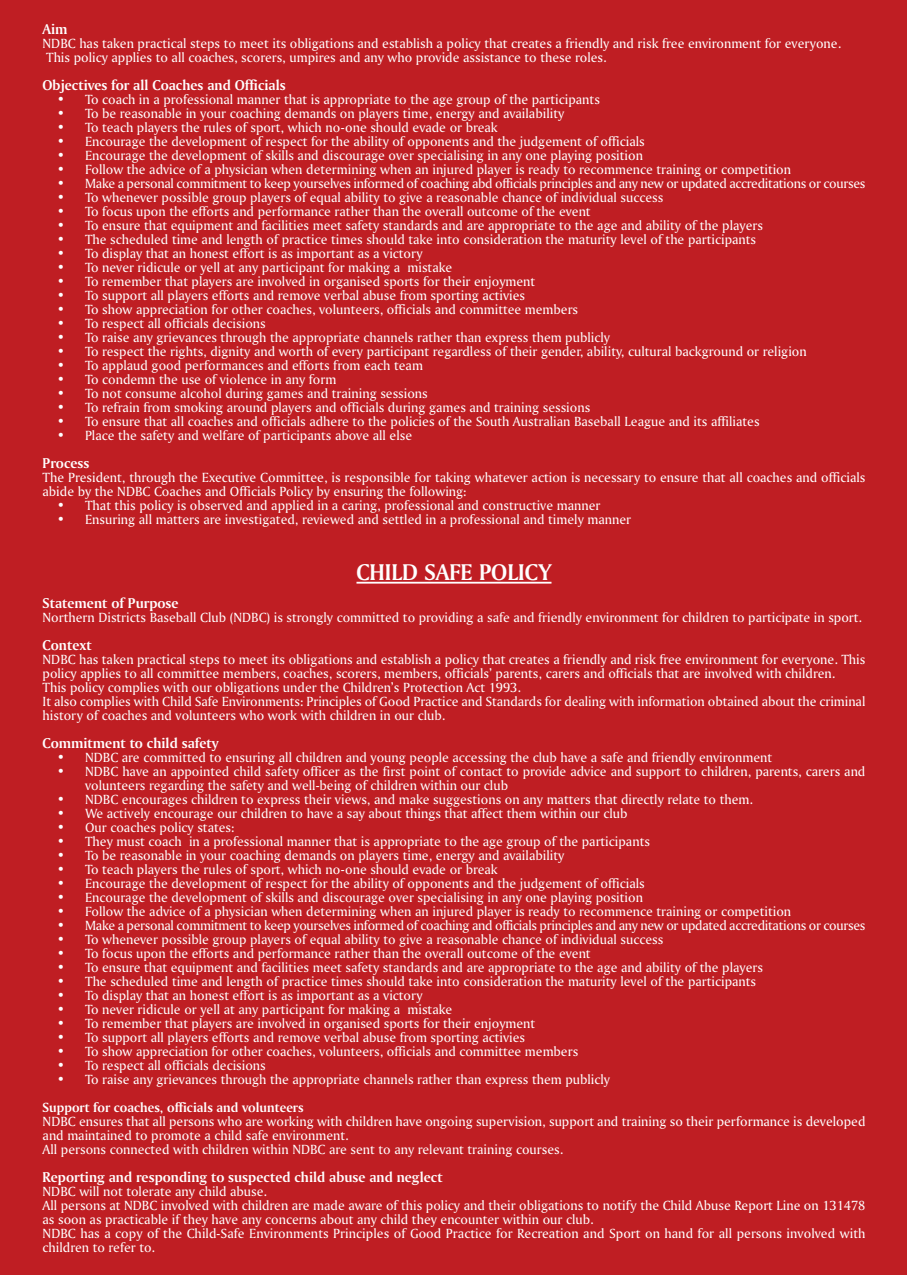
<style>
.page{position:relative;width:908px;height:1276px;background:#fff}
.page>*{position:absolute;margin:0;border:0;box-sizing:border-box;transform-origin:0 0}
.t1{font:24px "Amerigo BT Bold A";color:#fff}
.t2{font:15px "Amerigo BT Bold A";color:#fff}
.t3{font:14px/14px "Amerigo BT Roman A";color:#fff}
.t4{font:14px "Amerigo BT Roman A";letter-spacing:-.02em;color:#fff}
.t5{font:14px "Amerigo BT Bold A";color:#fff}
</style>
<div class="page">
<div style="left:0;top:0;width:906px;height:1274px;background:#bf1e23"></div>
<hr style="left:356px;top:582px;width:195px;height:1px;background:#fff">
<p class="t2" style="left:43px;top:20px;width:26px">Aim</p>
<p class="t3" style="left:43px;top:36px;width:799px">NDBC has taken practical steps to meet its obligations and establish a policy that creates a friendly and risk free environment for everyone.<br>This policy applies to all coaches, scorers, umpires and any who provide assistance to these roles.</p>
<p class="t2" style="left:43px;top:76px;width:245px">Objectives for all Coaches and Officials</p>
<p class="t3" style="left:57px;top:92px;width:544px">• To coach in a professional manner that is appropriate to the age group of the participants</p>
<p class="t3" style="left:57px;top:106px;width:509px">• To be reasonable in your coaching demands on players time, energy and availability</p>
<p class="t3" style="left:57px;top:120px;width:442px">• To teach players the rules of sport, which no-one should evade or break</p>
<p class="t3" style="left:57px;top:134px;width:589px">• Encourage the development of respect for the ability of opponents and the judgement of officials</p>
<p class="t3" style="left:57px;top:148px;width:587px">• Encourage the development of skills and discourage over specialising in any one playing position</p>
<p class="t3" style="left:57px;top:162px;width:735px">• Follow the advice of a physician when determining when an injured player is ready to recommence training or competition</p>
<p class="t4" style="left:57px;top:175px;width:809px">• Make a personal commitment to keep yourselves informed of coaching abd officials principles and any new or updated accreditations or courses</p>
<p class="t3" style="left:57px;top:190px;width:607px">• To whenever possible group players of equal ability to give a reasonable chance of individual success</p>
<p class="t3" style="left:57px;top:204px;width:535px">• To focus upon the efforts and performance rather than the overall outcome of the event</p>
<p class="t3" style="left:57px;top:218px;width:707px">• To ensure that equipment and facilities meet safety standards and are appropriate to the age and ability of the players</p>
<p class="t3" style="left:57px;top:232px;width:700px">• The scheduled time and length of practice times should take into consideration the maturity level of the participants</p>
<p class="t3" style="left:57px;top:246px;width:367px">• To display that an honest effort is as important as a victory</p>
<p class="t3" style="left:57px;top:260px;width:397px">• To never ridicule or yell at any participant for making a mistake</p>
<p class="t3" style="left:57px;top:274px;width:480px">• To remember that players are involved in organised sports for their enjoyment</p>
<p class="t3" style="left:57px;top:288px;width:469px">• To support all players efforts and remove verbal abuse from sporting activies</p>
<p class="t3" style="left:57px;top:302px;width:522px">• To show appreciation for other coaches, volunteers, officials and committee members</p>
<p class="t3" style="left:57px;top:316px;width:210px">• To respect all officials decisions</p>
<p class="t3" style="left:57px;top:330px;width:554px">• To raise any grievances through the appropriate channels rather than express them publicly</p>
<p class="t3" style="left:57px;top:344px;width:751px">• To respect the rights, dignity and worth of every participant regardless of their gender, ability, cultural background or religion</p>
<p class="t3" style="left:57px;top:358px;width:367px">• To applaud good performances and efforts from each team</p>
<p class="t3" style="left:57px;top:372px;width:281px">• To condemn the use of violence in any form</p>
<p class="t3" style="left:57px;top:386px;width:372px">• To not consume alcohol during games and training sessions</p>
<p class="t3" style="left:57px;top:400px;width:534px">• To refrain from smoking around players and officials during games and training sessions</p>
<p class="t3" style="left:57px;top:414px;width:704px">• To ensure that all coaches and officials adhere to the policies of the South Australian Baseball League and its affiliates</p>
<p class="t3" style="left:57px;top:428px;width:357px">• Place the safety and welfare of participants above all else</p>
<p class="t2" style="left:43px;top:454px;width:48px">Process</p>
<p class="t3" style="left:43px;top:470px;width:824px">The President, through the Executive Committee, is responsible for taking whatever action is necessary to ensure that all coaches and officials abide by the NDBC Coaches and Officials Policy by ensuring the following:</p>
<p class="t3" style="left:57px;top:498px;width:545px">• That this policy is observed and applied in a caring, professional and constructive manner</p>
<p class="t3" style="left:57px;top:512px;width:575px">• Ensuring all matters are investigated, reviewed and settled in a professional and timely manner</p>
<h1 class="t1" style="left:356px;top:558px;width:196px">CHILD SAFE POLICY</h1>
<p class="t2" style="left:43px;top:594px;width:137px">Statement of Purpose</p>
<p class="t3" style="left:43px;top:610px;width:820px">Northern Districts Baseball Club (NDBC) is strongly committed to providing a safe and friendly environment for children to participate in sport.</p>
<p class="t2" style="left:43px;top:636px;width:51px">Context</p>
<p class="t3" style="left:43px;top:652px;width:824px">NDBC has taken practical steps to meet its obligations and establish a policy that creates a friendly and risk free environment for everyone. This policy applies to all committee members, coaches, scorers, members, officials’ parents, carers and officials that are involved with children.<br>This policy complies with our obligations under the Children’s Protection Act 1993.<br>It also complies with Child Safe Environments: Principles of Good Practice and Standards for dealing with information obtained about the criminal history of coaches and volunteers who work with children in our club.</p>
<p class="t2" style="left:43px;top:734px;width:177px">Commitment to child safety</p>
<p class="t3" style="left:57px;top:750px;width:716px">• NDBC are committed to ensuring all children and young people accessing the club have a safe and friendly environment</p>
<p class="t3" style="left:85px;top:764px;width:781px;text-indent:-28px">• NDBC have an appointed child safety officer as the first point of contact to provide advice and support to children, parents, carers and volunteers regarding the safety and well-being of children within our club</p>
<p class="t3" style="left:57px;top:792px;width:697px">• NDBC encourages children to express their views, and make suggestions on any matters that directly relate to them.</p>
<p class="t3" style="left:57px;top:806px;width:572px">• We actively encourage our children to have a say about things that affect them within our club</p>
<p class="t3" style="left:57px;top:820px;width:179px">• Our coaches policy states:</p>
<p class="t3" style="left:57px;top:834px;width:594px">• They must coach in a professional manner that is appropriate to the age group of the participants</p>
<p class="t3" style="left:57px;top:848px;width:509px">• To be reasonable in your coaching demands on players time, energy and availability</p>
<p class="t3" style="left:57px;top:862px;width:442px">• To teach players the rules of sport, which no-one should evade or break</p>
<p class="t3" style="left:57px;top:876px;width:589px">• Encourage the development of respect for the ability of opponents and the judgement of officials</p>
<p class="t3" style="left:57px;top:890px;width:587px">• Encourage the development of skills and discourage over specialising in any one playing position</p>
<p class="t3" style="left:57px;top:904px;width:735px">• Follow the advice of a physician when determining when an injured player is ready to recommence training or competition</p>
<p class="t4" style="left:57px;top:917px;width:809px">• Make a personal commitment to keep yourselves informed of coaching and officials principles and any new or updated accreditations or courses</p>
<p class="t3" style="left:57px;top:932px;width:607px">• To whenever possible group players of equal ability to give a reasonable chance of individual success</p>
<p class="t3" style="left:57px;top:946px;width:535px">• To focus upon the efforts and performance rather than the overall outcome of the event</p>
<p class="t3" style="left:57px;top:960px;width:707px">• To ensure that equipment and facilities meet safety standards and are appropriate to the age and ability of the players</p>
<p class="t3" style="left:57px;top:974px;width:700px">• The scheduled time and length of practice times should take into consideration the maturity level of the participants</p>
<p class="t3" style="left:57px;top:988px;width:367px">• To display that an honest effort is as important as a victory</p>
<p class="t3" style="left:57px;top:1002px;width:397px">• To never ridicule or yell at any participant for making a mistake</p>
<p class="t3" style="left:57px;top:1016px;width:480px">• To remember that players are involved in organised sports for their enjoyment</p>
<p class="t3" style="left:57px;top:1030px;width:469px">• To support all players efforts and remove verbal abuse from sporting activies</p>
<p class="t3" style="left:57px;top:1044px;width:522px">• To show appreciation for other coaches, volunteers, officials and committee members</p>
<p class="t3" style="left:57px;top:1058px;width:210px">• To respect all officials decisions</p>
<p class="t3" style="left:57px;top:1072px;width:554px">• To raise any grievances through the appropriate channels rather than express them publicly</p>
<p class="t5" style="left:43px;top:1099px;width:262px">Support for coaches, officials and volunteers</p>
<p class="t3" style="left:43px;top:1114px;width:824px">NDBC ensures that all persons who are working with children have ongoing supervision, support and training so their performance is developed and maintained to promote a child safe environment.<br>All persons connected with children within NDBC are sent to any relevant training courses.</p>
<p class="t2" style="left:43px;top:1168px;width:401px">Reporting and responding to suspected child abuse and neglect</p>
<p class="t3" style="left:43px;top:1184px;width:824px">NDBC will not tolerate any child abuse.<br>All persons at NDBC involved with children are made aware of this policy and their obligations to notify the Child Abuse Report Line on 131478 as soon as practicable if they have any concerns about any child they encounter within our club.<br>NDBC has a copy of the Child-Safe Environments Principles of Good Practice for Recreation and Sport on hand for all persons involved with children to refer to.</p>
</div>
